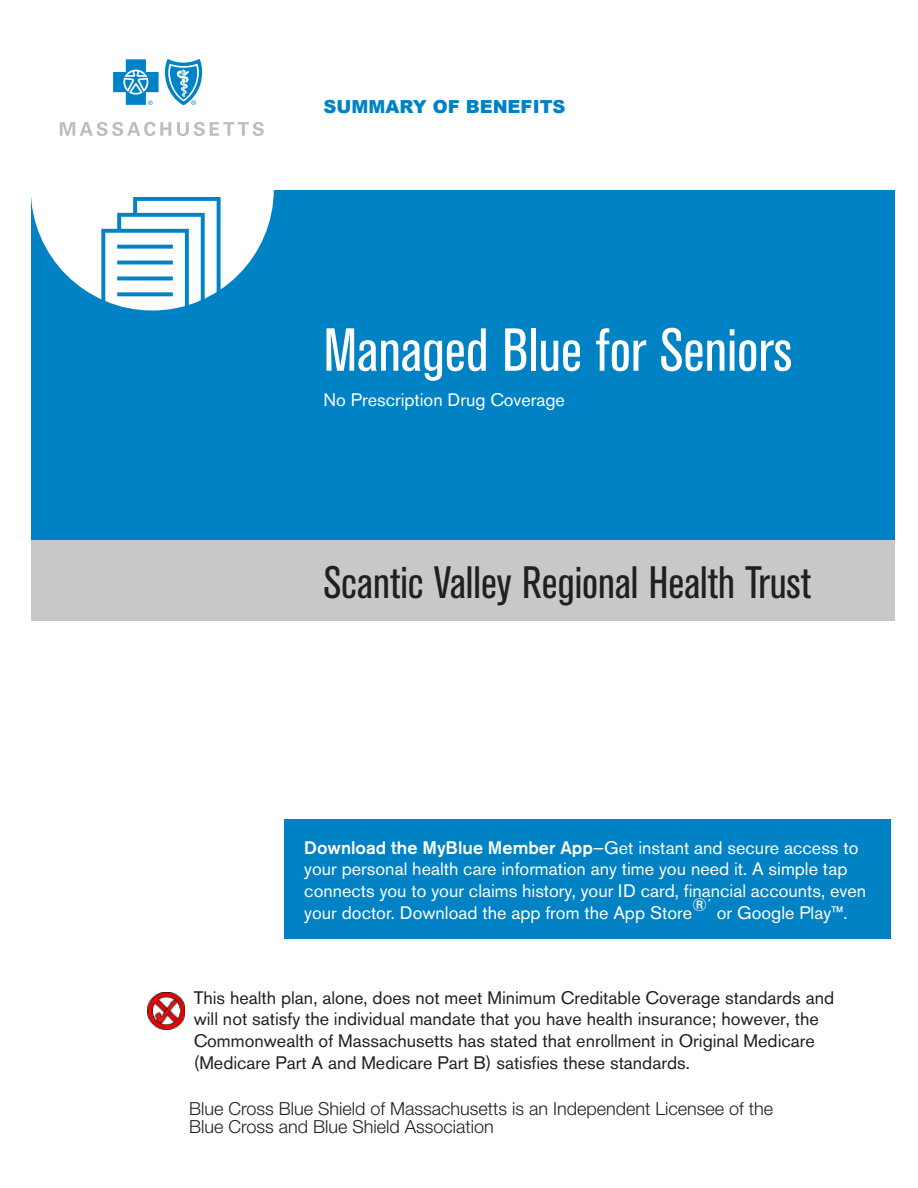
<style>
.page{position:relative;width:918px;height:1188px;background:#fff}
.page>*{position:absolute;margin:0;border:0;box-sizing:border-box;transform-origin:0 0}
.t1{font:condensed 60px "Akzidenz Grotesk BE";color:#fff}
.t2{font:condensed 45px "Akzidenz Grotesk BE";color:#231f20}
.t3{font:18px/21.6px "Akzidenz Grotesk BE";color:#231f20}
.t4{font:18px/21.6px "Akzidenz Grotesk BE";color:#fff}
.t5{font:300 18px/18px "Helvetica Neue LT Std";color:#231f20}
.t6{font:900 18px "Arial";color:#0082c5}
.s1{font-weight:500}
</style>
<div class="page">
<img style="left:147px;top:993px;width:38px;height:37px">
<div style="left:31px;top:190px;width:864px;height:431px;background:#c7c8ca"></div>
<div style="left:31px;top:190px;width:864px;height:350px;background:#0082c5"></div>
<svg style="left:31px;top:190px;width:243px;height:121px"></svg>
<svg style="left:60px;top:122px;width:111px;height:14px"></svg>
<svg style="left:177px;top:122px;width:87px;height:14px"></svg>
<svg style="left:113px;top:59px;width:90px;height:46px"></svg>
<div style="left:284px;top:819px;width:607px;height:120px;background:#0082c5"></div>
<p class="t6" style="left:323px;top:94px;width:244px">SUMMARY OF BENEFITS</p>
<h1 class="t1" style="left:323px;top:317px;width:470px">Managed Blue for Seniors</h1>
<p class="t4" style="left:323px;top:389px;width:243px">No Prescription Drug Coverage</p>
<h2 class="t2" style="left:323px;top:557px;width:489px">Scantic Valley Regional Health Trust</h2>
<p class="t4" style="left:304px;top:837px;width:563px"><span class="s1">Download the MyBlue Member App</span>—Get instant and secure access to your personal health care information any time you need it. A simple tap connects you to your claims history, your ID card, financial accounts, even your doctor. Download the app from the App Store®´ or Google Play™.</p>
<p class="t3" style="left:194px;top:987px;width:642px">This health plan, alone, does not meet Minimum Creditable Coverage standards and will not satisfy the individual mandate that you have health insurance; however, the Commonwealth of Massachusetts has stated that enrollment in Original Medicare (Medicare Part A and Medicare Part B) satisfies these standards.</p>
<p class="t5" style="left:189px;top:1100px;width:586px">Blue Cross Blue Shield of Massachusetts is an Independent Licensee of the<br>Blue Cross and Blue Shield Association</p>
</div>
